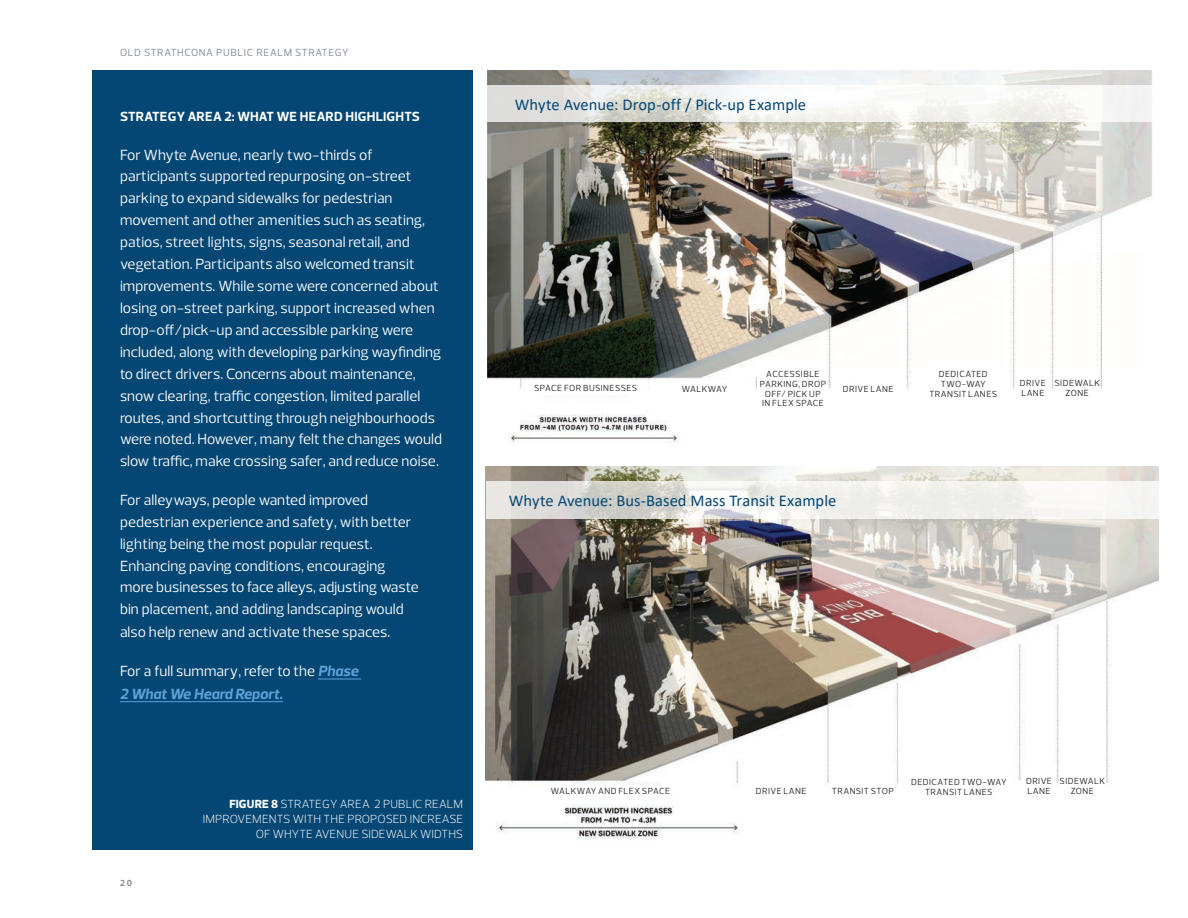
<style>
.page{position:relative;width:1188px;height:918px;background:#fff}
.page>*{position:absolute;margin:0;border:0;box-sizing:border-box;transform-origin:0 0}
.t1{font:16.5px "Calibri";letter-spacing:.005em;color:#044775}
.t2{font:15px/21.9px "Prelo";letter-spacing:.005em;color:#fff}
.t3{font:700 13.5px "Prelo";letter-spacing:.02em;color:#fff}
.t4{font:300 12px/15px "Prelo";letter-spacing:.015em;color:#fbf9f6;text-align:right}
.t5{font:10.5px "Prelo";letter-spacing:.065em;color:#838997}
.t6{font:9px/9.9px "Prelo";letter-spacing:.045em;color:#2c2b32;text-align:center}
.t7{font:9px "Prelo";letter-spacing:.02em;color:#2c2b32}
.t8{font:700 9px "Prelo";color:#838997}
.s1{font-weight:700;font-style:italic;color:#61a1d7}
.s2{font-weight:800}
</style>
<div class="page">
<img style="left:486px;top:467px;width:673px;height:372px">
<svg style="left:486px;top:481px;width:673px;height:38px;fill:#efefec"></svg>
<div style="left:92px;top:70px;width:380px;height:780px;background:#044775"></div>
<img style="left:488px;top:70px;width:664px;height:373px">
<svg style="left:488px;top:85px;width:664px;height:37px;fill:#f3f3f2"></svg>
<hr style="left:318px;top:679px;width:43px;height:1px;background:#61a1d7">
<hr style="left:120px;top:701px;width:163px;height:1px;background:#61a1d7">
<div style="left:658px;top:382px;width:94px;height:13px;background:#fff"></div>
<div style="left:526px;top:380px;width:120px;height:16px;background:#fff"></div>
<div style="left:758px;top:361px;width:70px;height:55px;background:#fff"></div>
<div style="left:831px;top:382px;width:74px;height:13px;background:#fff"></div>
<div style="left:928px;top:361px;width:71px;height:45px;background:#fff"></div>
<div style="left:1017px;top:367px;width:32px;height:42px;background:#fff"></div>
<div style="left:1054px;top:367px;width:46px;height:42px;background:#fff"></div>
<div style="left:544px;top:784px;width:133px;height:13px;background:#fff"></div>
<div style="left:740px;top:766px;width:82px;height:48px;background:#fff"></div>
<div style="left:831px;top:766px;width:64px;height:48px;background:#fff"></div>
<div style="left:909px;top:753px;width:100px;height:68px;background:#fff"></div>
<div style="left:1023px;top:765px;width:32px;height:41px;background:#fff"></div>
<div style="left:1059px;top:765px;width:46px;height:41px;background:#fff"></div>
<p class="t5" style="left:120px;top:47px;width:230px">OLD STRATHCONA PUBLIC REALM STRATEGY</p>
<p class="t3" style="left:120px;top:108px;width:301px">STRATEGY AREA 2: WHAT WE HEARD HIGHLIGHTS</p>
<p class="t2" style="left:120px;top:144px;width:323px">For Whyte Avenue, nearly two-thirds of participants supported repurposing on-street parking to expand sidewalks for pedestrian movement and other amenities such as seating, patios, street lights, signs, seasonal retail, and vegetation. Participants also welcomed transit improvements. While some were concerned about losing on-street parking, support increased when drop-off/pick-up and accessible parking were included, along with developing parking wayfinding to direct drivers. Concerns about maintenance, snow clearing, traffic congestion, limited parallel routes, and shortcutting through neighbourhoods were noted. However, many felt the changes would slow traffic, make crossing safer, and reduce noise.</p>
<p class="t2" style="left:120px;top:489px;width:300px">For alleyways, people wanted improved pedestrian experience and safety, with better lighting being the most popular request.<br>Enhancing paving conditions, encouraging more businesses to face alleys, adjusting waste bin placement, and adding landscaping would also help renew and activate these spaces.</p>
<p class="t2" style="left:120px;top:660px;width:240px;line-height:22.6px">For a full summary, refer to the <span class="s1">Phase<br>2 What We Heard Report.</span></p>
<p class="t8" style="left:120px;top:877px;width:14px">20</p>
<p class="t4" style="left:203px;top:796px;width:262px"><span class="s2">FIGURE 8</span> STRATEGY AREA 2 PUBLIC REALM<br>IMPROVEMENTS WITH THE PROPOSED INCREASE<br>OF WHYTE AVENUE SIDEWALK WIDTHS</p>
<p class="t1" style="left:515px;top:93px;width:293px">Whyte Avenue: Drop-off / Pick-up Example</p>
<p class="t6" style="left:534px;top:384px;width:105px">SPACE FOR BUSINESSES</p>
<p class="t7" style="left:682px;top:383px;width:47px">WALKWAY</p>
<p class="t6" style="left:760px;top:369px;width:68px">ACCESSIBLE<br>PARKING, DROP<br>OFF/ PICK UP<br>IN FLEX SPACE</p>
<p class="t6" style="left:843px;top:384px;width:52px">DRIVE LANE</p>
<p class="t1" style="left:509px;top:489px;width:329px">Whyte Avenue: Bus-Based Mass Transit Example</p>
<p class="t6" style="left:929px;top:369px;width:69px">DEDICATED<br>TWO-WAY<br>TRANSIT LANES</p>
<p class="t6" style="left:1020px;top:378px;width:27px;text-align:left">DRIVE<br>LANE</p>
<p class="t6" style="left:1055px;top:378px;width:47px">SIDEWALK<br>ZONE</p>
<p class="t6" style="left:551px;top:786px;width:121px">WALKWAY AND FLEX SPACE</p>
<p class="t6" style="left:756px;top:786px;width:52px">DRIVE LANE</p>
<p class="t6" style="left:832px;top:786px;width:63px">TRANSIT STOP</p>
<p class="t6" style="left:911px;top:777px;width:97px">DEDICATED TWO-WAY<br>TRANSIT LANES</p>
<p class="t6" style="left:1026px;top:776px;width:27px;text-align:left">DRIVE<br>LANE</p>
<p class="t6" style="left:1060px;top:776px;width:47px">SIDEWALK<br>ZONE</p>
</div>
